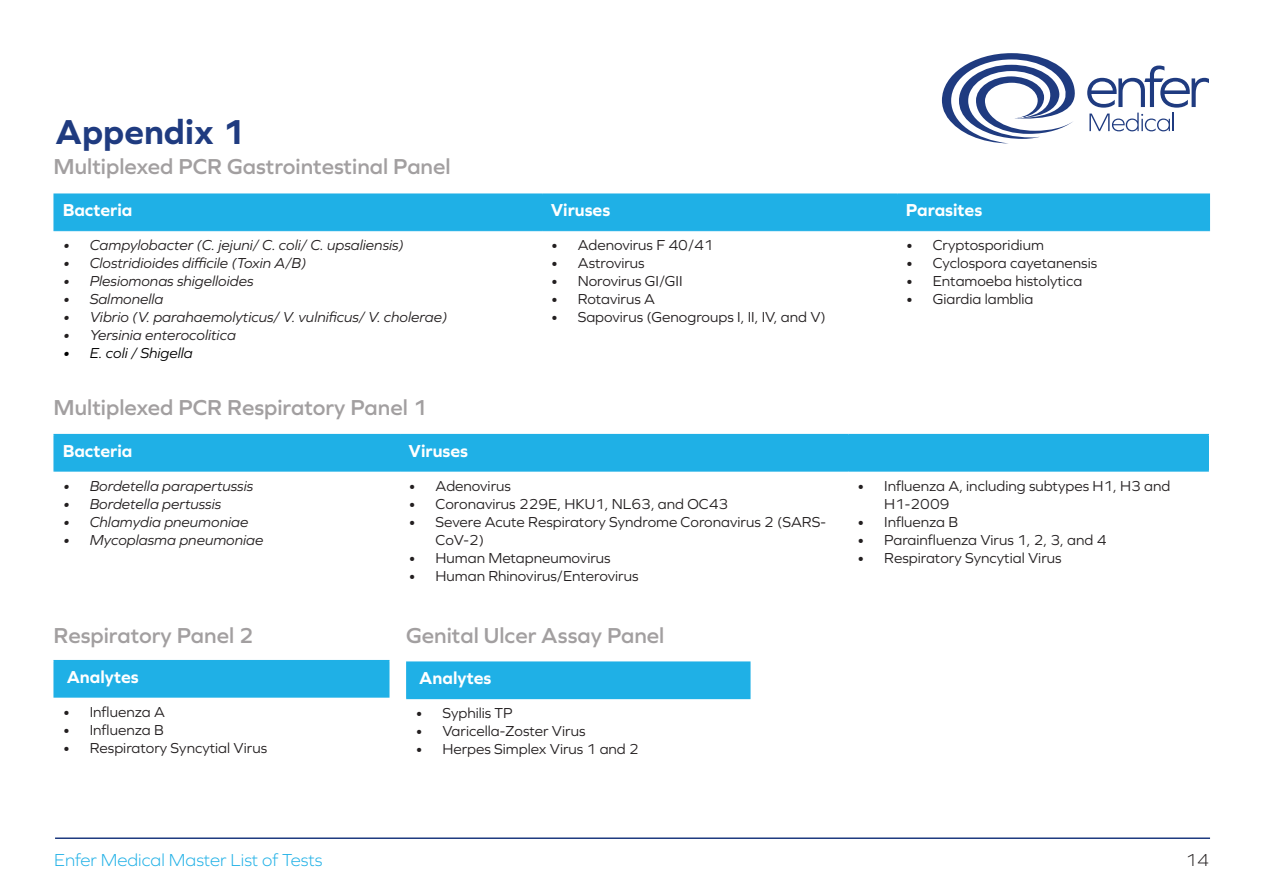
<style>
.page{position:relative;width:1263px;height:893px;background:#fff}
.page>*{position:absolute;margin:0;border:0;box-sizing:border-box;transform-origin:0 0}
.t1{font:700 36px "Graphie";color:#1f3b80}
.t2{font:600 22.5px "Graphie";color:#a29fa0}
.t3{font:700 18px "Graphie";color:#fff}
.t4{font:300 18px "Graphie";color:#1fb0e6}
.t5{font:300 18px "Graphie";color:#231f20}
.t6{font:15px/18px "Graphie";color:#231f20}
.t7{font:italic 15px "Graphie";color:#231f20}
.t8{font:italic 15px "Graphie";color:#000}
</style>
<div class="page">
<hr style="left:55px;top:837px;width:1155px;height:2px;background:#1f3b80">
<svg style="left:942px;top:53px;width:267px;height:90px"></svg>
<div style="left:55px;top:195px;width:1153px;height:35px;background:#1fb0e6"></div>
<hr style="left:53px;top:193px;width:489px;height:2px;background:#1fb0e6">
<hr style="left:53px;top:195px;width:2px;height:35px;background:#1fb0e6">
<hr style="left:542px;top:193px;width:355px;height:2px;background:#1fb0e6">
<hr style="left:897px;top:193px;width:313px;height:2px;background:#1fb0e6">
<hr style="left:1208px;top:195px;width:2px;height:35px;background:#1fb0e6">
<hr style="left:53px;top:230px;width:489px;height:1px;background:#1fb0e6">
<hr style="left:542px;top:230px;width:355px;height:1px;background:#1fb0e6">
<hr style="left:897px;top:230px;width:313px;height:1px;background:#1fb0e6">
<div style="left:55px;top:435px;width:1152px;height:36px;background:#1fb0e6"></div>
<hr style="left:53px;top:434px;width:347px;height:1px;background:#1fb0e6">
<hr style="left:53px;top:435px;width:2px;height:36px;background:#1fb0e6">
<hr style="left:400px;top:434px;width:449px;height:1px;background:#1fb0e6">
<hr style="left:849px;top:434px;width:360px;height:1px;background:#1fb0e6">
<hr style="left:1207px;top:435px;width:2px;height:36px;background:#1fb0e6">
<hr style="left:53px;top:471px;width:347px;height:1px;background:#1fb0e6">
<hr style="left:400px;top:471px;width:449px;height:1px;background:#1fb0e6">
<hr style="left:849px;top:471px;width:360px;height:1px;background:#1fb0e6">
<div style="left:54px;top:661px;width:335px;height:36px;background:#1fb0e6"></div>
<hr style="left:53px;top:660px;width:336px;height:1px;background:#1fb0e6">
<hr style="left:53px;top:661px;width:2px;height:36px;background:#1fb0e6">
<hr style="left:53px;top:697px;width:336px;height:1px;background:#1fb0e6">
<div style="left:407px;top:662px;width:343px;height:37px;background:#1fb0e6"></div>
<hr style="left:406px;top:661px;width:344px;height:2px;background:#1fb0e6">
<hr style="left:406px;top:663px;width:2px;height:35px;background:#1fb0e6">
<hr style="left:406px;top:698px;width:344px;height:1px;background:#1fb0e6">
<p class="t1" style="left:56px;top:111px;width:191px">Appendix 1</p>
<p class="t2" style="left:53px;top:153px;width:399px">Multiplexed PCR Gastrointestinal Panel</p>
<p class="t3" style="left:63px;top:200px;width:71px">Bacteria</p>
<p class="t3" style="left:551px;top:200px;width:61px">Viruses</p>
<p class="t3" style="left:906px;top:200px;width:78px">Parasites</p>
<p class="t7" style="left:63px;top:237px;width:343px">• Campylobacter (C. jejuni/ C. coli/ C. upsaliensis)</p>
<p class="t7" style="left:63px;top:255px;width:245px">• Clostridioides difficile (Toxin A/B)</p>
<p class="t7" style="left:63px;top:273px;width:192px">• Plesiomonas shigelloides</p>
<p class="t7" style="left:63px;top:291px;width:102px">• Salmonella</p>
<p class="t7" style="left:63px;top:309px;width:386px">• Vibrio (V. parahaemolyticus/ V. vulnificus/ V. cholerae)</p>
<p class="t7" style="left:63px;top:327px;width:175px">• Yersinia enterocolitica</p>
<p class="t8" style="left:63px;top:345px;width:132px">• E. coli / Shigella</p>
<p class="t6" style="left:551px;top:236px;width:164px">• Adenovirus F 40/41</p>
<p class="t6" style="left:551px;top:254px;width:96px">• Astrovirus</p>
<p class="t6" style="left:551px;top:272px;width:133px">• Norovirus GI/GII</p>
<p class="t6" style="left:551px;top:290px;width:106px">• Rotavirus A</p>
<p class="t6" style="left:551px;top:308px;width:277px">• Sapovirus (Genogroups I, II, IV, and V)</p>
<p class="t6" style="left:906px;top:236px;width:140px">• Cryptosporidium</p>
<p class="t6" style="left:906px;top:254px;width:193px">• Cyclospora cayetanensis</p>
<p class="t6" style="left:906px;top:272px;width:178px">• Entamoeba histolytica</p>
<p class="t6" style="left:906px;top:290px;width:129px">• Giardia lamblia</p>
<p class="t2" style="left:53px;top:394px;width:375px">Multiplexed PCR Respiratory Panel 1</p>
<p class="t3" style="left:63px;top:440px;width:71px">Bacteria</p>
<p class="t3" style="left:409px;top:440px;width:61px">Viruses</p>
<p class="t7" style="left:63px;top:477px;width:192px">• Bordetella parapertussis</p>
<p class="t7" style="left:63px;top:495px;width:160px">• Bordetella pertussis</p>
<p class="t7" style="left:63px;top:513px;width:187px">• Chlamydia pneumoniae</p>
<p class="t7" style="left:63px;top:531px;width:202px">• Mycoplasma pneumoniae</p>
<p class="t6" style="left:409px;top:477px;width:104px">• Adenovirus</p>
<p class="t6" style="left:409px;top:495px;width:321px">• Coronavirus 229E, HKU1, NL63, and OC43</p>
<p class="t6" style="left:436px;top:513px;width:392px;text-indent:-27px">• Severe Acute Respiratory Syndrome Coronavirus 2 (SARS-<br>CoV-2)</p>
<p class="t6" style="left:409px;top:549px;width:204px">• Human Metapneumovirus</p>
<p class="t6" style="left:409px;top:567px;width:231px">• Human Rhinovirus/Enterovirus</p>
<p class="t2" style="left:53px;top:622px;width:202px">Respiratory Panel 2</p>
<p class="t2" style="left:406px;top:622px;width:260px">Genital Ulcer Assay Panel</p>
<p class="t3" style="left:67px;top:666px;width:74px">Analytes</p>
<p class="t6" style="left:63px;top:703px;width:104px">• Influenza A</p>
<p class="t6" style="left:63px;top:721px;width:102px">• Influenza B</p>
<p class="t6" style="left:63px;top:739px;width:206px">• Respiratory Syncytial Virus</p>
<p class="t3" style="left:419px;top:667px;width:74px">Analytes</p>
<p class="t6" style="left:415px;top:704px;width:99px">• Syphilis TP</p>
<p class="t6" style="left:415px;top:722px;width:172px">• Varicella-Zoster Virus</p>
<p class="t6" style="left:415px;top:740px;width:225px">• Herpes Simplex Virus 1 and 2</p>
<p class="t6" style="left:884px;top:477px;width:288px;text-indent:-27px">• Influenza A, including subtypes H1, H3 and<br>H1-2009</p>
<p class="t6" style="left:857px;top:513px;width:102px">• Influenza B</p>
<p class="t6" style="left:857px;top:531px;width:251px">• Parainfluenza Virus 1, 2, 3, and 4</p>
<p class="t6" style="left:857px;top:549px;width:206px">• Respiratory Syncytial Virus</p>
<p class="t4" style="left:54px;top:850px;width:270px">Enfer Medical Master List of Tests</p>
<p class="t5" style="left:1185px;top:850px;width:25px">14</p>
</div>
